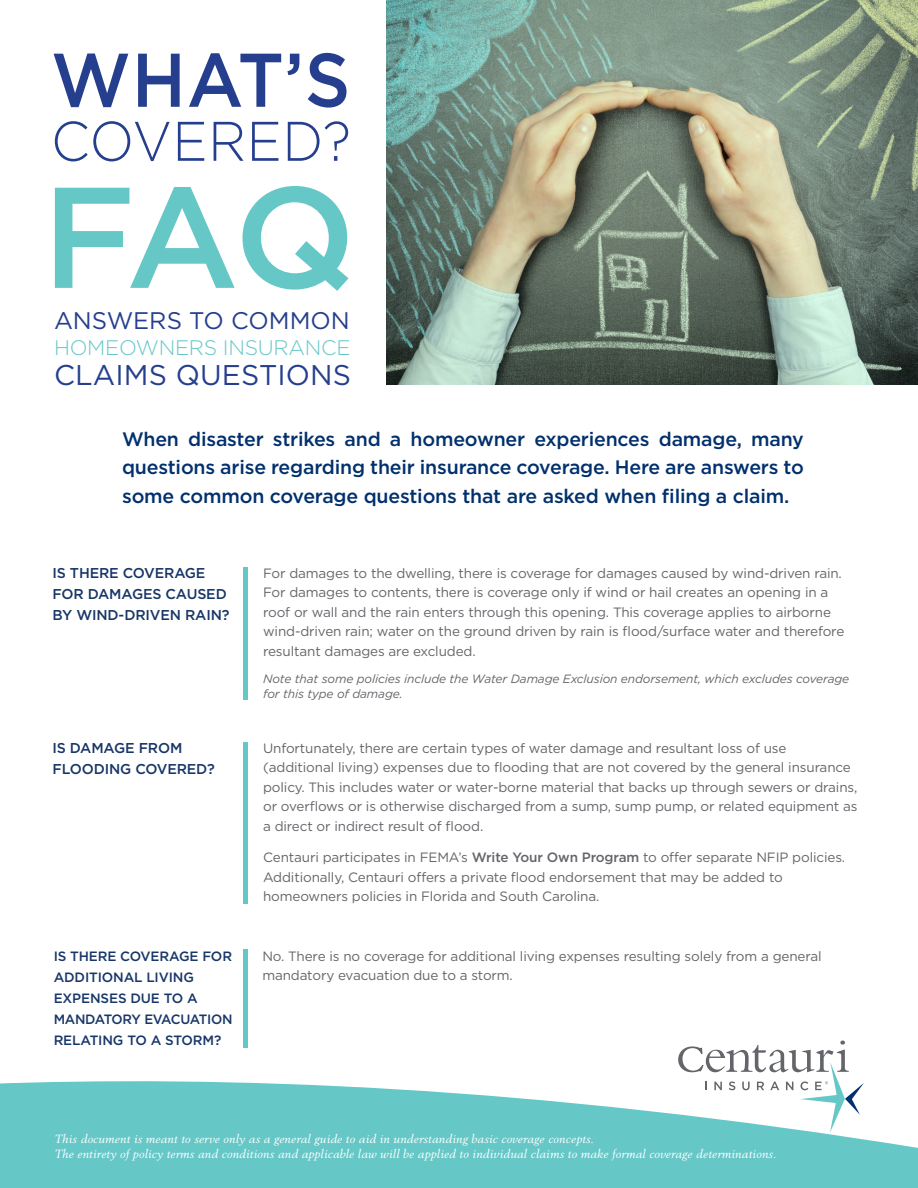
<style>
.page{position:relative;width:918px;height:1188px;background:#fff}
.page>*{position:absolute;margin:0;border:0;box-sizing:border-box;transform-origin:0 0}
.t1{font:500 143.1px "Gotham";color:#66c7c7}
.t2{font:500 75.9px "Gotham";color:#253f8e;scale:.94 1}
.t3{font:300 55.65px "Gotham";letter-spacing:.01em;color:#253f8e;scale:.94 1}
.t4{font:28.5px "Gotham";letter-spacing:.005em;color:#253f8e}
.t5{font:24px "Gotham";color:#253f8e}
.t6{font:300 21px "Gotham";letter-spacing:-.015em;color:#66c7c7}
.t7{font:500 19.5px/28.5px "Gotham";letter-spacing:-.01em;color:#00306d;text-align:justify}
.t8{font:500 14.25px/21px "Gotham";letter-spacing:-.01em;color:#183668}
.t9{font:13.5px/19.5px "Gotham";letter-spacing:-.01em;color:#64656a}
.t10{font:500 13.5px/21px "Gotham";letter-spacing:-.01em;color:#183668}
.t11{font:italic 12.75px/14.2px "Berstrom DT";letter-spacing:.01em;color:#fff;scale:1.04 1}
.t12{font:italic 12px/15px "Gotham";letter-spacing:-.01em;color:#64656a}
.s1{font-weight:500}
</style>
<div class="page">
<svg style="left:0;top:1081px;width:917px;height:107px;background:#77cdcd"></svg>
<svg style="left:678px;top:1041px;width:186px;height:91px"></svg>
<img style="left:386px;top:0;width:532px;height:384px">
<hr style="left:244px;top:567px;width:4px;height:132px;background:#66c7c7">
<hr style="left:244px;top:742px;width:4px;height:161px;background:#66c7c7">
<div style="left:243px;top:949px;width:5px;height:99px;background:#66c7c7"></div>
<p class="t2" style="left:51px;top:30px;width:320px">WHAT’S</p>
<p class="t3" style="left:51px;top:106px;width:321px">COVERED?</p>
<p class="t1" style="left:42px;top:144px;width:315px">FAQ</p>
<p class="t5" style="left:54px;top:306px;width:297px">ANSWERS TO COMMON</p>
<p class="t6" style="left:54px;top:334px;width:298px">HOMEOWNERS INSURANCE</p>
<p class="t4" style="left:54px;top:357px;width:299px">CLAIMS QUESTIONS</p>
<p class="t7" style="left:122px;top:424px;width:683px">When disaster strikes and a homeowner experiences damage, many questions arise regarding their insurance coverage. Here are answers to some common coverage questions that are asked when filing a claim.</p>
<p class="t8" style="left:52px;top:562px;width:179px">IS THERE COVERAGE<br>FOR DAMAGES CAUSED<br>BY WIND-DRIVEN RAIN?</p>
<p class="t9" style="left:263px;top:563px;width:583px">For damages to the dwelling, there is coverage for damages caused by wind-driven rain.<br>For damages to contents, there is coverage only if wind or hail creates an opening in a roof or wall and the rain enters through this opening. This coverage applies to airborne wind-driven rain; water on the ground driven by rain is flood/surface water and therefore resultant damages are excluded.</p>
<p class="t12" style="left:263px;top:671px;width:588px">Note that some policies include the Water Damage Exclusion endorsement, which excludes coverage for this type of damage.</p>
<p class="t8" style="left:52px;top:738px;width:164px">IS DAMAGE FROM<br>FLOODING COVERED?</p>
<p class="t9" style="left:263px;top:738px;width:596px">Unfortunately, there are certain types of water damage and resultant loss of use (additional living) expenses due to flooding that are not covered by the general insurance policy. This includes water or water-borne material that backs up through sewers or drains, or overflows or is otherwise discharged from a sump, sump pump, or related equipment as a direct or indirect result of flood.</p>
<p class="t9" style="left:263px;top:847px;width:584px">Centauri participates in FEMA’s <span class="s1">Write Your Own Program</span> to offer separate NFIP policies.<br>Additionally, Centauri offers a private flood endorsement that may be added to homeowners policies in Florida and South Carolina.</p>
<p class="t10" style="left:54px;top:945px;width:180px">IS THERE COVERAGE FOR<br>ADDITIONAL LIVING<br>EXPENSES DUE TO A<br>MANDATORY EVACUATION<br>RELATING TO A STORM?</p>
<p class="t9" style="left:262px;top:946px;width:561px">No. There is no coverage for additional living expenses resulting solely from a general mandatory evacuation due to a storm.</p>
<p class="t11" style="left:54px;top:1132px;width:696px">This document is meant to serve only as a general guide to aid in understanding basic coverage concepts.<br>The entirety of policy terms and conditions and applicable law will be applied to individual claims to make formal coverage determinations.</p>
</div>
